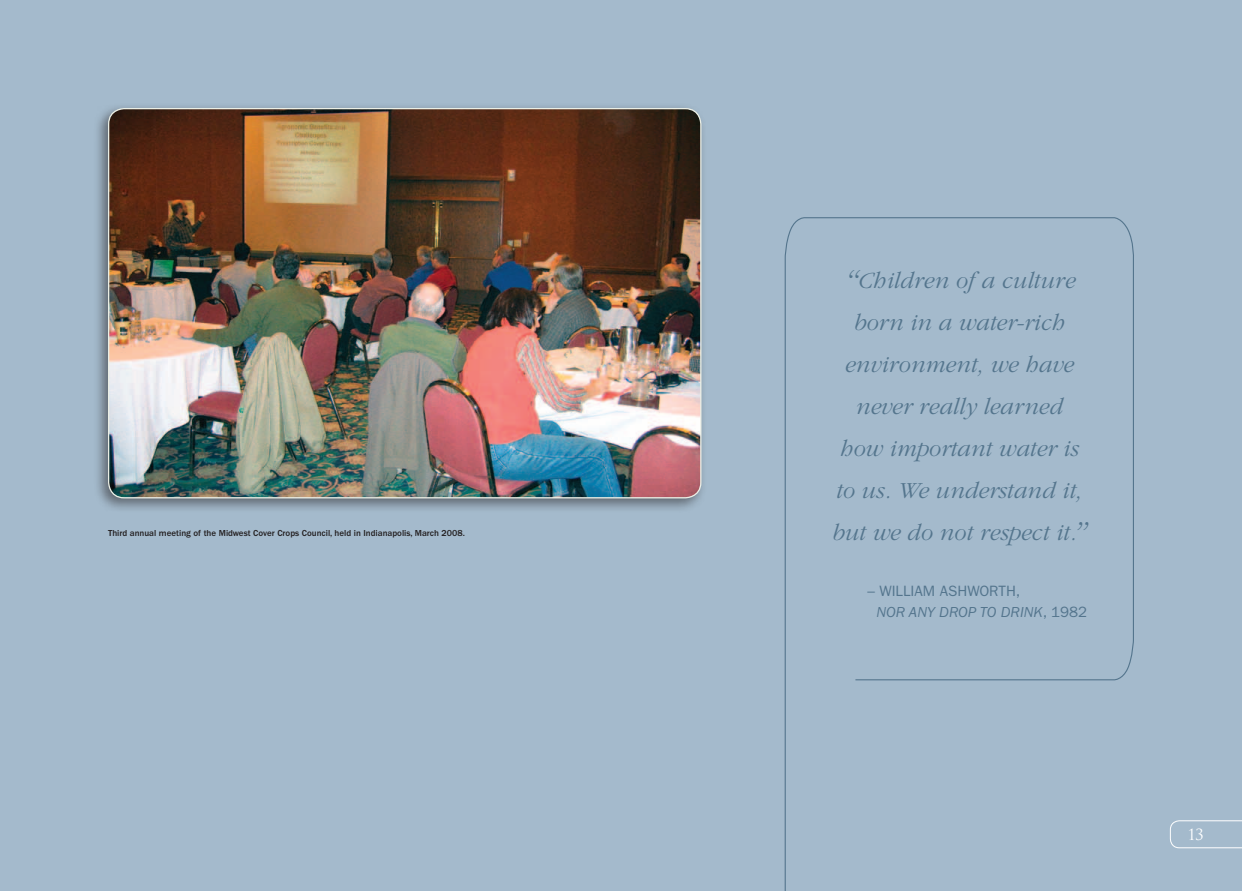
<style>
.page{position:relative;width:1242px;height:891px;background:#a4bacc}
.page>*{position:absolute;margin:0;border:0;box-sizing:border-box;transform-origin:0 0}
.t1{font:italic 300 24px/42px "Garamond";color:#54758d;text-align:center}
.t2{font:15px/21px "Franklin Gothic";color:#54758d}
.t3{font:15px "Trajan";color:#fff}
.t4{font:500 9px "Franklin Gothic";color:#231f20}
.s1{font-size:36px}
.s2{font-style:italic}
</style>
<div class="page">
<div style="left:93px;top:102px;width:614px;height:411px;background:#231f20;opacity:.52"></div>
<img style="left:109px;top:109px;width:592px;height:389px">
<svg style="left:784px;top:217px;width:350px;height:674px"></svg>
<svg style="left:1170px;top:820px;width:72px;height:28px"></svg>
<p class="t4" style="left:108px;top:528px;width:359px">Third annual meeting of the Midwest Cover Crops Council, held in Indianapolis, March 2008.</p>
<p class="t1" style="left:832px;top:260px;width:256px"><span class="s1">“</span>Children of a culture born in a water-rich environment, we have never really learned how important water is to us. We understand it, but we do not respect it.<span class="s1">”</span></p>
<p class="t2" style="left:876px;top:580px;width:212px;text-indent:-9px">– WILLIAM ASHWORTH,<br><span class="s2">NOR ANY DROP TO DRINK</span>, 1982</p>
<p class="t3" style="left:1188px;top:825px;width:17px">13</p>
</div>
